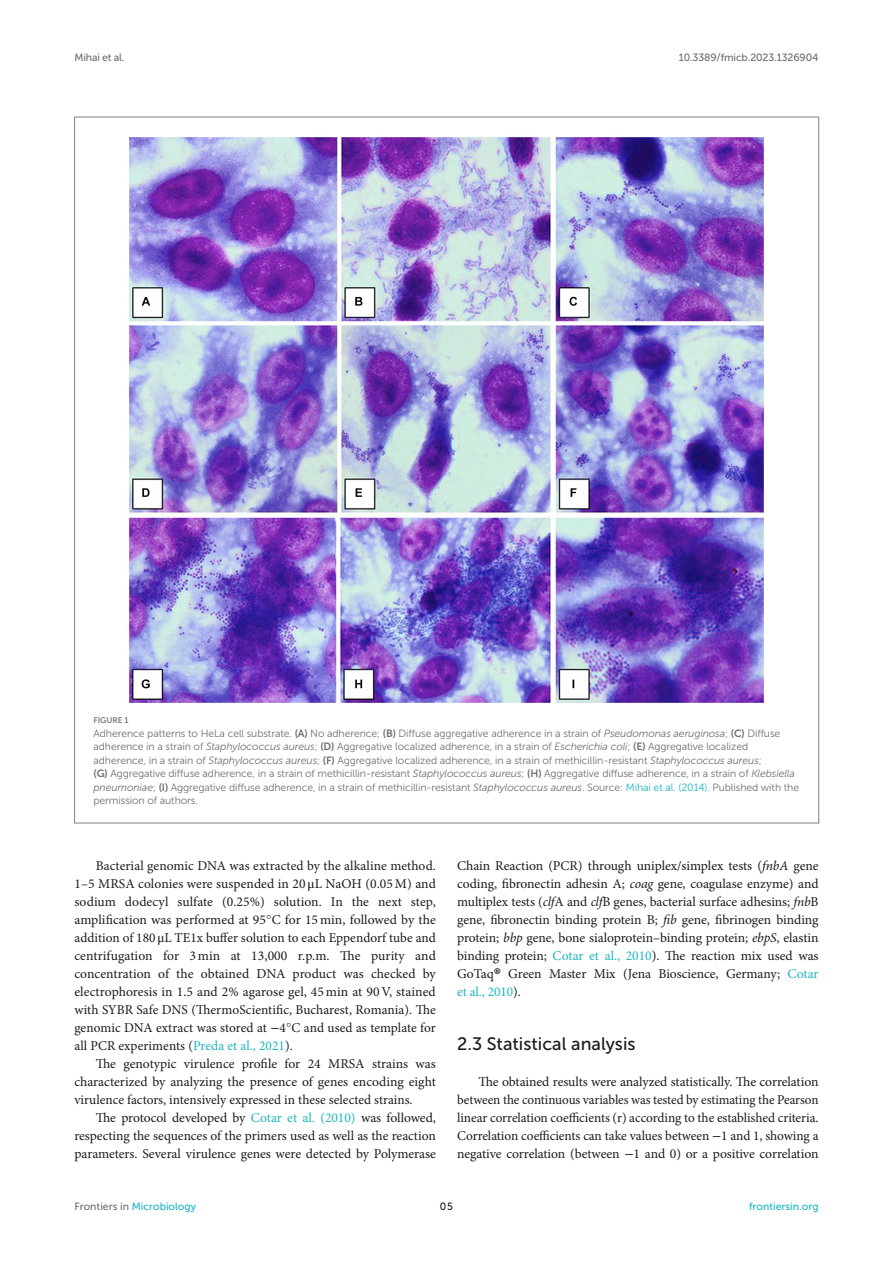
<style>
.page{position:relative;width:893px;height:1263px;background:#fff}
.page>*{position:absolute;margin:0;border:0;box-sizing:border-box;transform-origin:0 0}
.HEAD_2{font:18px "Museo Sans 500";color:#1b1c1b}
.TEXT{font:13.5px/18px "Minion Pro";letter-spacing:-.005em;color:#1b1c1b;text-align:justify}
.TEXT_FLUSH{font:13.5px/18px "Minion Pro";letter-spacing:-.005em;color:#1b1c1b;text-align:justify}
.FIG_LEG{font:10.5px/13.5px "Museo Sans 300";letter-spacing:-.01em;color:#706f70}
.t1{font:10.5px "Museo Sans 500";color:#1db5c3}
.t2{font:10.5px "Museo Sans 500";letter-spacing:-.015em;color:#706f70}
.t3{font:10.5px "Museo Sans 500";color:#1b1c1b}
.FIG_HD{font:8.25px "Museo Sans 700";letter-spacing:-.01em;color:#7e7f7f}
.s1{font-family:"Museo Sans 700"}
.s2{font-style:italic}
.s3{color:#1db5c3}
.s4{font-family:"STIX General"}
.s5{font-family:"STIX"}
.s6{font-size:22.5px;color:#000}
.s7{color:#706f70}
</style>
<div class="page">
<img style="left:129px;top:137px;width:635px;height:566px">
<p class="t2" style="left:74px;top:51px;width:52px">Mihai et al.</p>
<p class="t2" style="left:679px;top:51px;width:141px">10.3389/fmicb.2023.1326904</p>
<p class="FIG_HD" style="left:94px;top:716px;width:37px">FIGURE 1</p>
<p class="FIG_LEG" style="left:94px;top:726px;width:707px">Adherence patterns to HeLa cell substrate. <span class="s1">(A)</span> No adherence; <span class="s1">(B)</span> Diffuse aggregative adherence in a strain of <span class="s2">Pseudomonas aeruginosa</span>; <span class="s1">(C)</span> Diffuse adherence in a strain of <span class="s2">Staphylococcus aureus</span>; <span class="s1">(D)</span> Aggregative localized adherence, in a strain of <span class="s2">Escherichia coli</span>; <span class="s1">(E)</span> Aggregative localized adherence, in a strain of <span class="s2">Staphylococcus aureus</span>; <span class="s1">(F)</span> Aggregative localized adherence, in a strain of methicillin-resistant <span class="s2">Staphylococcus aureus</span>;<br><span class="s1">(G)</span> Aggregative diffuse adherence, in a strain of methicillin-resistant <span class="s2">Staphylococcus aureus</span>; <span class="s1">(H)</span> Aggregative diffuse adherence, in a strain of <span class="s2">Klebsiella pneumoniae</span>; <span class="s1">(I)</span> Aggregative diffuse adherence, in a strain of methicillin-resistant <span class="s2">Staphylococcus aureus</span>. Source: <span class="s3">Mihai et al. (2014)</span>. Published with the permission of authors.</p>
<p class="TEXT" style="left:74px;top:857px;width:363px;text-indent:21px">Bacterial genomic DNA was extracted by the alkaline method.<br>1–5 MRSA colonies were suspended in 20 <span class="s4">μ</span>L NaOH (0.05M) and sodium dodecyl sulfate (0.25%) solution. In the next step, amplification was performed at 95<span class="s5">°</span>C for 15min, followed by the addition of 180 <span class="s4">μ</span>L TE1x buffer solution to each Eppendorf tube and centrifugation for 3min at 13,000 r.p.m. The purity and concentration of the obtained DNA product was checked by electrophoresis in 1.5 and 2% agarose gel, 45min at 90V, stained with SYBR Safe DNS (ThermoScientific, Bucharest, Romania). The genomic DNA extract was stored at <span class="s4">−</span>4<span class="s5">°</span>C and used as template for all PCR experiments (<span class="s3">Preda et al., 2021</span>).</p>
<p class="TEXT" style="left:74px;top:1055px;width:363px;text-indent:21px">The genotypic virulence profile for 24 MRSA strains was characterized by analyzing the presence of genes encoding eight virulence factors, intensively expressed in these selected strains.</p>
<p class="TEXT" style="left:74px;top:1109px;width:363px;text-indent:21px">The protocol developed by <span class="s3">Cotar et al. (2010)</span> was followed, respecting the sequences of the primers used as well as the reaction parameters. Several virulence genes were detected by Polymerase</p>
<p class="TEXT" style="left:457px;top:857px;width:363px">Chain Reaction (PCR) through uniplex/simplex tests (<span class="s2">fnbA</span> gene coding, fibronectin adhesin A; <span class="s2">coag</span> gene, coagulase enzyme) and multiplex tests (<span class="s2">clf</span>A and <span class="s2">clf</span>B genes, bacterial surface adhesins; <span class="s2">fnb</span>B gene, fibronectin binding protein B; <span class="s2">fib</span> gene, fibrinogen binding protein; <span class="s2">bbp</span> gene, bone sialoprotein–binding protein; <span class="s2">ebpS</span>, elastin binding protein; <span class="s3">Cotar et al., 2010</span>). The reaction mix used was GoTaq<span class="s6">®</span> Green Master Mix (Jena Bioscience, Germany; <span class="s3">Cotar et al., 2010</span>).</p>
<p class="HEAD_2" style="left:457px;top:1034px;width:180px">2.3 Statistical analysis</p>
<p class="TEXT_FLUSH" style="left:457px;top:1073px;width:363px;text-indent:21px">The obtained results were analyzed statistically. The correlation between the continuous variables was tested by estimating the Pearson linear correlation coefficients (r) according to the established criteria.<br>Correlation coefficients can take values between <span class="s4">−</span>1 and 1, showing a negative correlation (between <span class="s4">−</span>1 and 0) or a positive correlation</p>
<p class="t1" style="left:74px;top:1200px;width:123px"><span class="s7">Frontiers in</span> Microbiology</p>
<p class="t3" style="left:440px;top:1200px;width:14px">05</p>
<p class="t1" style="left:749px;top:1200px;width:71px">frontiersin.org</p>
</div>
